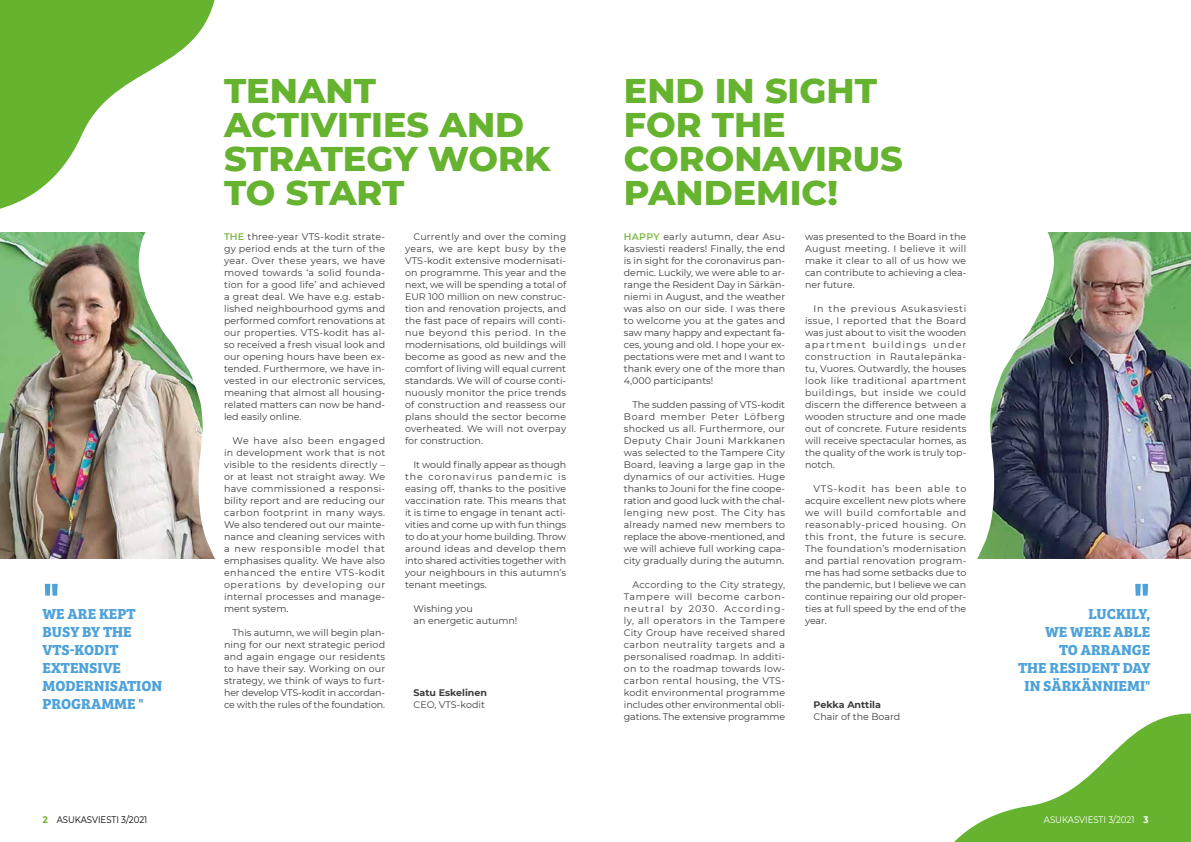
<style>
.page{position:relative;width:1191px;height:842px;background:#fff}
.page>*{position:absolute;margin:0;border:0;box-sizing:border-box;transform-origin:0 0}
.t1{font:700 50px "Bree Serif";color:#4ea2da}
.t2{font:800 35px/34px "Montserrat";color:#65b32e}
.t3{font:700 15px/18px "Bree Serif";color:#4ea2da}
.t4{font:9.5px/12px "Montserrat";color:#3c3c3b;text-align:justify}
.t5{font:700 9.5px "Montserrat";color:#3c3c3b}
.t6{font:9.5px "Montserrat";color:#000;scale:.9 1}
.t7{font:9.5px "Montserrat";color:#fff;scale:.9 1}
.s1{font-weight:600;color:#7aba42}
.s2{font-weight:700;color:#65b32e}
.s3{font-weight:700}
</style>
<div class="page">
<svg style="left:954px;top:713px;width:237px;height:129px;fill:#67b431"></svg>
<img style="left:0;top:232px;width:138px;height:326px">
<svg style="left:138px;top:232px;width:77px;height:327px"></svg>
<img style="left:1054px;top:233px;width:137px;height:326px">
<svg style="left:977px;top:232px;width:77px;height:327px"></svg>
<svg style="left:0;top:0;width:215px;height:209px;fill:#65b32e"></svg>
<h2 class="t2" style="left:224px;top:72px;width:328px">TENANT<br>ACTIVITIES AND<br>STRATEGY WORK<br>TO START</h2>
<h2 class="t2" style="left:624px;top:71px;width:280px">END IN SIGHT<br>FOR THE<br>CORONAVIRUS<br>PANDEMIC!</h2>
<p class="t4" style="left:224px;top:230px;width:163px"><span class="s1">THE</span> three-year VTS-kodit strate&shy;gy period ends at the turn of the year. Over these years, we have moved towards ‘a solid founda&shy;tion for a good life’ and achieved a great deal. We have e.g. estab&shy;lished neighbourhood gyms and performed comfort renovations at our properties. VTS-kodit has al&shy;so received a fresh visual look and our opening hours have been ex&shy;tended. Furthermore, we have in&shy;vested in our electronic services, meaning that almost all housing&shy;related matters can now be hand&shy;led easily online.</p>
<p class="t4" style="left:224px;top:434px;width:163px;text-indent:9px">We have also been engaged in development work that is not visible to the residents directly – or at least not straight away. We have commissioned a responsi&shy;bility report and are reducing our carbon footprint in many ways.<br>We also tendered out our mainte&shy;nance and cleaning services with a new responsible model that emphasises quality. We have also enhanced the entire VTS-kodit operations by developing our internal processes and manage&shy;ment system.</p>
<p class="t4" style="left:224px;top:626px;width:163px;text-indent:9px">This autumn, we will begin plan&shy;ning for our next strategic period and again engage our residents to have their say. Working on our strategy, we think of ways to furt&shy;her develop VTS-kodit in accordan&shy;ce with the rules of the foundation.</p>
<p class="t4" style="left:405px;top:230px;width:163px;text-indent:9px">Currently and over the coming years, we are kept busy by the VTS-kodit extensive modernisati&shy;on programme. This year and the next, we will be spending a total of EUR 100 million on new construc&shy;tion and renovation projects, and the fast pace of repairs will conti&shy;nue beyond this period. In the modernisations, old buildings will become as good as new and the comfort of living will equal current standards. We will of course conti&shy;nuously monitor the price trends of construction and reassess our plans should the sector become overheated. We will not overpay for construction.</p>
<p class="t4" style="left:405px;top:458px;width:163px;text-indent:9px">It would finally appear as though the coronavirus pandemic is easing off, thanks to the positive vaccination rate. This means that it is time to engage in tenant acti&shy;vities and come up with fun things to do at your home building. Throw around ideas and develop them into shared activities together with your neighbours in this autumn’s tenant meetings.</p>
<p class="t4" style="left:413px;top:602px;width:105px">Wishing you<br>an energetic autumn!</p>
<p class="t4" style="left:805px;top:230px;width:163px">was presented to the Board in the August meeting. I believe it will make it clear to all of us how we can contribute to achieving a clea&shy;ner future.</p>
<p class="t4" style="left:805px;top:302px;width:163px;text-indent:9px">In the previous Asukasviesti issue, I reported that the Board was just about to visit the wooden apartment buildings under construction in Rautalepänka&shy;tu, Vuores. Outwardly, the houses look like traditional apartment buildings, but inside we could discern the difference between a wooden structure and one made out of concrete. Future residents will receive spectacular homes, as the quality of the work is truly top&shy;notch.</p>
<p class="t4" style="left:805px;top:482px;width:163px;text-indent:9px">VTS-kodit has been able to acquire excellent new plots where we will build comfortable and reasonably-priced housing. On this front, the future is secure.<br>The foundation’s modernisation and partial renovation program&shy;me has had some setbacks due to the pandemic, but I believe we can continue repairing our old proper&shy;ties at full speed by the end of the year.</p>
<p class="t4" style="left:624px;top:230px;width:163px"><span class="s1">HAPPY</span> early autumn, dear Asu&shy;kasviesti readers! Finally, the end is in sight for the coronavirus pan&shy;demic. Luckily, we were able to ar&shy;range the Resident Day in Särkän&shy;niemi in August, and the weather was also on our side. I was there to welcome you at the gates and saw many happy and expectant fa&shy;ces, young and old. I hope your ex&shy;pectations were met and I want to thank every one of the more than 4,000 participants!</p>
<p class="t4" style="left:624px;top:398px;width:163px;text-indent:9px">The sudden passing of VTS-kodit Board member Peter Löfberg shocked us all. Furthermore, our Deputy Chair Jouni Markkanen was selected to the Tampere City Board, leaving a large gap in the dynamics of our activities. Huge thanks to Jouni for the fine coope&shy;ration and good luck with the chal&shy;lenging new post. The City has already named new members to replace the above-mentioned, and we will achieve full working capa&shy;city gradually during the autumn.</p>
<p class="t4" style="left:624px;top:578px;width:163px;text-indent:9px">According to the City strategy, Tampere will become carbon&shy;neutral by 2030. According&shy;ly, all operators in the Tampere City Group have received shared carbon neutrality targets and a personalised roadmap. In additi&shy;on to the roadmap towards low&shy;carbon rental housing, the VTS&shy;kodit environmental programme includes other environmental obli&shy;gations. The extensive programme</p>
<h1 class="t1" style="left:43px;top:561px;width:19px">"</h1>
<h3 class="t3" style="left:43px;top:604px;width:121px">WE ARE KEPT<br>BUSY BY THE<br>VTS-KODIT<br>EXTENSIVE<br>MODERNISATION<br>PROGRAMME "</h3>
<h3 class="t3" style="left:1088px;top:604px;width:63px">LUCKILY,</h3>
<h1 class="t1" style="left:1133px;top:561px;width:19px">"</h1>
<h3 class="t3" style="left:1018px;top:622px;width:134px;text-align:right">WE WERE ABLE<br>TO ARRANGE<br>THE RESIDENT DAY<br>IN SÄRKÄNNIEMI"</h3>
<p class="t5" style="left:413px;top:686px;width:75px">Satu Eskelinen</p>
<p class="t4" style="left:413px;top:698px;width:73px">CEO, VTS-kodit</p>
<p class="t5" style="left:813px;top:698px;width:69px">Pekka Anttila</p>
<p class="t4" style="left:813px;top:710px;width:88px">Chair of the Board</p>
<p class="t6" style="left:43px;top:813px;width:118px"><span class="s2">2</span> ASUKASVIESTI 3/2021</p>
<p class="t7" style="left:1043px;top:813px;width:118px">ASUKASVIESTI 3/2021 <span class="s3">3</span></p>
</div>
